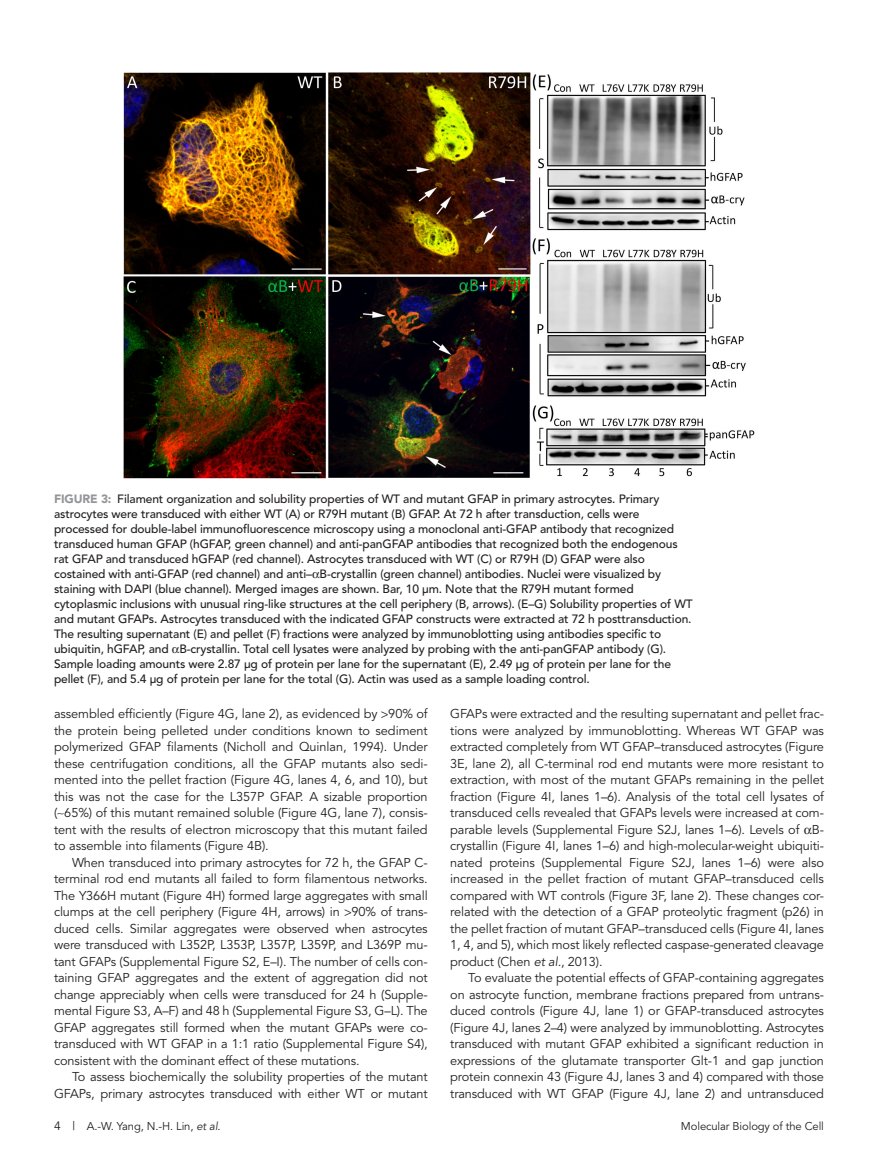
<style>
.page{position:relative;width:878px;height:1175px;background:#fff}
.page>*{position:absolute;margin:0;border:0;box-sizing:border-box;transform-origin:0 0}
.Para{font:12.75px/16.5px "Avenir";letter-spacing:-.01em;color:#231f20;text-align:justify}
.FigCaption_35_5p{font:500 12px/15px "Avenir";letter-spacing:-.01em;color:#231f20}
.t1{font:11.25px "Avenir";letter-spacing:-.01em;color:#231f20}
.s1{font-weight:900;color:#939598}
.s2{font-style:italic}
.s3{font-size:12px}
</style>
<div class="page">
<img style="left:124px;top:72px;width:630px;height:407px">
<p class="FigCaption_35_5p" style="left:54px;top:491px;width:640px"><span class="s1">FIGURE 3:</span> Filament organization and solubility properties of WT and mutant GFAP in primary astrocytes. Primary astrocytes were transduced with either WT (A) or R79H mutant (B) GFAP. At 72 h after transduction, cells were processed for double-label immunofluorescence microscopy using a monoclonal anti-GFAP antibody that recognized transduced human GFAP (hGFAP, green channel) and anti-panGFAP antibodies that recognized both the endogenous rat GFAP and transduced hGFAP (red channel). Astrocytes transduced with WT (C) or R79H (D) GFAP were also costained with anti-GFAP (red channel) and anti– B-crystallin (green channel) antibodies. Nuclei were visualized by staining with DAPI (blue channel). Merged images are shown. Bar, 10 μm. Note that the R79H mutant formed cytoplasmic inclusions with unusual ring-like structures at the cell periphery (B, arrows). (E–G) Solubility properties of WT and mutant GFAPs. Astrocytes transduced with the indicated GFAP constructs were extracted at 72 h posttransduction.<br>The resulting supernatant (E) and pellet (F) fractions were analyzed by immunoblotting using antibodies specific to ubiquitin, hGFAP, and B-crystallin. Total cell lysates were analyzed by probing with the anti-panGFAP antibody (G).<br>Sample loading amounts were 2.87 μg of protein per lane for the supernatant (E), 2.49 μg of protein per lane for the pellet (F), and 5.4 μg of protein per lane for the total (G). Actin was used as a sample loading control.</p>
<p class="Para" style="left:54px;top:706px;width:375px">assembled efficiently (Figure 4G, lane 2), as evidenced by 90% of the protein being pelleted under conditions known to sediment polymerized GFAP filaments (Nicholl and Quinlan, 1994). Under these centrifugation conditions, all the GFAP mutants also sedi&shy;mented into the pellet fraction (Figure 4G, lanes 4, 6, and 10), but this was not the case for the L357P GFAP. A sizable proportion (∼65%) of this mutant remained soluble (Figure 4G, lane 7), consis&shy;tent with the results of electron microscopy that this mutant failed to assemble into filaments (Figure 4B).</p>
<p class="Para" style="left:54px;top:854px;width:375px;text-indent:18px">When transduced into primary astrocytes for 72 h, the GFAP C&shy;terminal rod end mutants all failed to form filamentous networks.<br>The Y366H mutant (Figure 4H) formed large aggregates with small clumps at the cell periphery (Figure 4H, arrows) in 90% of trans&shy;duced cells. Similar aggregates were observed when astrocytes were transduced with L352P, L353P, L357P, L359P, and L369P mu&shy;tant GFAPs (Supplemental Figure S2, E–I). The number of cells con&shy;taining GFAP aggregates and the extent of aggregation did not change appreciably when cells were transduced for 24 h (Supple&shy;mental Figure S3, A–F) and 48 h (Supplemental Figure S3, G–L). The GFAP aggregates still formed when the mutant GFAPs were co&shy;transduced with WT GFAP in a 1:1 ratio (Supplemental Figure S4), consistent with the dominant effect of these mutations.</p>
<p class="Para" style="left:54px;top:1069px;width:375px;text-align:right">To assess biochemically the solubility properties of the mutant<br>GFAPs, primary astrocytes transduced with either WT or mutant</p>
<p class="Para" style="left:450px;top:705px;width:375px">GFAPs were extracted and the resulting supernatant and pellet frac&shy;tions were analyzed by immunoblotting. Whereas WT GFAP was extracted completely from WT GFAP–transduced astrocytes (Figure 3E, lane 2), all C-terminal rod end mutants were more resistant to extraction, with most of the mutant GFAPs remaining in the pellet fraction (Figure 4I, lanes 1–6). Analysis of the total cell lysates of transduced cells revealed that GFAPs levels were increased at com&shy;parable levels (Supplemental Figure S2J, lanes 1–6). Levels of B&shy;crystallin (Figure 4I, lanes 1–6) and high-molecular-weight ubiquiti&shy;nated proteins (Supplemental Figure S2J, lanes 1–6) were also increased in the pellet fraction of mutant GFAP–transduced cells compared with WT controls (Figure 3F, lane 2). These changes cor&shy;related with the detection of a GFAP proteolytic fragment (p26) in the pellet fraction of mutant GFAP–transduced cells (Figure 4I, lanes 1, 4, and 5), which most likely reflected caspase-generated cleavage product (Chen <span class="s2">et al.</span>, 2013).</p>
<p class="Para" style="left:450px;top:969px;width:375px;text-indent:18px">To evaluate the potential effects of GFAP-containing aggregates on astrocyte function, membrane fractions prepared from untrans&shy;duced controls (Figure 4J, lane 1) or GFAP-transduced astrocytes (Figure 4J, lanes 2–4) were analyzed by immunoblotting. Astrocytes transduced with mutant GFAP exhibited a significant reduction in expressions of the glutamate transporter Glt-1 and gap junction protein connexin 43 (Figure 4J, lanes 3 and 4) compared with those transduced with WT GFAP (Figure 4J, lane 2) and untransduced</p>
<p class="t1" style="left:54px;top:1119px;width:168px"><span class="s3">4 |</span> A.-W. Yang, N.-H. Lin, <span class="s2">et al</span>.</p>
<p class="t1" style="left:681px;top:1119px;width:144px">Molecular Biology of the Cell</p>
</div>
